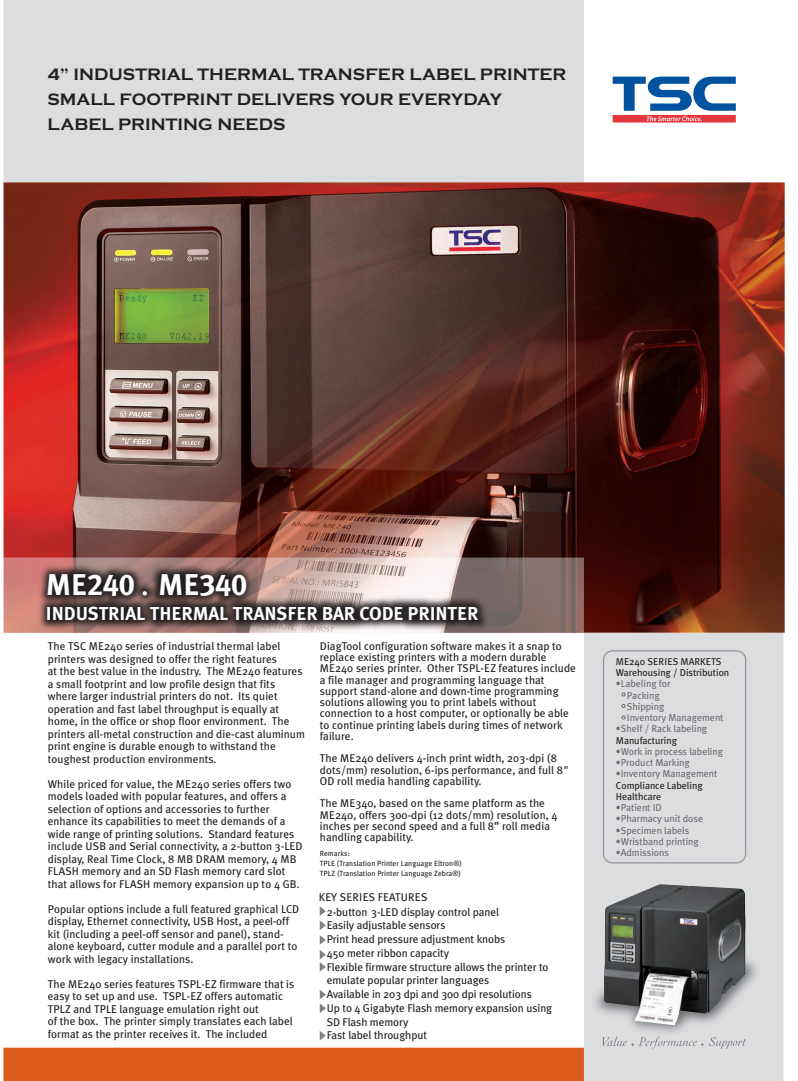
<style>
.page{position:relative;width:798px;height:1081px;background:#fff}
.page>*{position:absolute;margin:0;border:0;box-sizing:border-box;transform-origin:0 0}
.t1{font:30px "Meta Plus Bold Caps";letter-spacing:-.005em;color:#fff}
.t2{font:18.75px "Meta Plus Bold Caps";letter-spacing:-.005em;color:#fff}
.t3{font:700 17.12px/25px "Copperplate T";letter-spacing:.005em;color:#231f20}
.t4{font:11.25px/12.5px "Meta Plus";letter-spacing:.005em;color:#231f20}
.t5{font:10px/11.2px "Meta Plus";letter-spacing:-.005em;color:#6c6d70}
.t6{font:10px/11.2px "Meta Plus";letter-spacing:-.005em;color:#231f20}
.t7{font:7.5px/10px "Meta Plus";letter-spacing:.01em;color:#231f20}
.s1{font-family:"Li Gothic Med"}
</style>
<div class="page">
<div style="left:4px;top:0;width:579px;height:182px;background:#dcdddf"></div>
<div style="left:583px;top:632px;width:199px;height:449px;background:#dcdddf"></div>
<div style="left:3px;top:1047px;width:580px;height:34px;background:#db5c1c"></div>
<img style="left:4px;top:182px;width:780px;height:450px">
<svg style="left:524px;top:557px;width:59px;height:75px;background:#856d6a"></svg>
<svg style="left:612px;top:121px;width:123px;height:1px"></svg>
<svg style="left:612px;top:77px;width:123px;height:44px"></svg>
<img style="left:3px;top:524px;width:521px;height:109px">
<svg style="left:319px;top:906px;width:6px;height:65px"></svg>
<svg style="left:319px;top:990px;width:6px;height:23px"></svg>
<svg style="left:319px;top:1031px;width:6px;height:9px"></svg>
<img style="left:555px;top:920px;width:229px;height:152px">
<img style="left:603px;top:884px;width:142px;height:141px">
<svg style="left:603px;top:650px;width:143px;height:213px"></svg>
<h3 class="t3" style="left:47px;top:61px;width:520px">4” INDUSTRIAL THERMAL TRANSFER LABEL PRINTER<br>SMALL FOOTPRINT DELIVERS YOUR EVERYDAY<br>LABEL PRINTING NEEDS</h3>
<h1 class="t1" style="left:46px;top:567px;width:203px">ME240 <span class="s1">.</span> ME340</h1>
<h2 class="t2" style="left:46px;top:603px;width:434px">INDUSTRIAL THERMAL TRANSFER BAR CODE PRINTER</h2>
<p class="t4" style="left:48px;top:640px;width:258px">The TSC ME240 series of industrial thermal label printers was designed to offer the right features<br>at the best value in the industry. The ME240 features a small footprint and low profile design that fits where larger industrial printers do not. Its quiet operation and fast label throughput is equally at home, in the office or shop floor environment. The printers all-metal construction and die-cast aluminum print engine is durable enough to withstand the toughest production environments.</p>
<p class="t4" style="left:48px;top:777px;width:256px">While priced for value, the ME240 series offers two models loaded with popular features, and offers a selection of options and accessories to further enhance its capabilities to meet the demands of a wide range of printing solutions. Standard features include USB and Serial connectivity, a 2-button 3-LED display, Real Time Clock, 8 MB DRAM memory, 4 MB FLASH memory and an SD Flash memory card slot that allows for FLASH memory expansion up to 4 GB.</p>
<p class="t4" style="left:48px;top:902px;width:253px">Popular options include a full featured graphical LCD display, Ethernet connectivity, USB Host, a pee<span class="s1">l</span>-off kit (including a peel-off sensor and panel), stand&shy;alone keyboard, cutter module and a parallel port to work with legacy installations.</p>
<p class="t4" style="left:48px;top:977px;width:248px">The ME240 series features TSPL-EZ firmware that is easy to set up and use. TSPL-EZ offers automatic TPLZ and TPLE language emulation right out<br>of the box. The printer simply translates each label format as the printer receives it. The included</p>
<p class="t4" style="left:319px;top:640px;width:257px;line-height:11.2px">DiagTool configuration software makes it a snap to replace existing printers with a modern durable ME240 series printer. Other TSPL-EZ features include a file manager and programming language that support stand-alone and down-time programming solutions allowing you to print labels without connection to a host computer, or optionally be able to continue printing labels during times of network failure.</p>
<p class="t4" style="left:319px;top:753px;width:250px;line-height:11.2px">The ME240 delivers 4-inch print width, 203-dpi (8 dots/mm) resolution, 6-ips performance, and full 8"<br>OD roll media handling capability.</p>
<p class="t4" style="left:319px;top:798px;width:239px;line-height:11.2px">The ME340, based on the same platform as the ME240, offers 300-dpi (12 dots/mm) resolution, 4 inches per second speed and a full 8” roll media handling capability.</p>
<p class="t6" style="left:615px;top:655px;width:115px">ME240 SERIES MARKETS<br>Warehousing / Distribution</p>
<p class="t5" style="left:626px;top:678px;width:98px;text-indent:-11px">•Labeling for<br>Packing<br>Shipping<br>Inventory Management</p>
<p class="t5" style="left:615px;top:723px;width:93px">•Shelf / Rack labeling</p>
<p class="t6" style="left:615px;top:734px;width:62px">Manufacturing</p>
<p class="t5" style="left:615px;top:745px;width:108px">•Work in process labeling</p>
<p class="t5" style="left:615px;top:757px;width:75px">•Product Marking</p>
<p class="t5" style="left:615px;top:768px;width:103px">•Inventory Management</p>
<p class="t6" style="left:615px;top:779px;width:88px">Compliance Labeling<br>Healthcare</p>
<p class="t5" style="left:615px;top:802px;width:47px">•Patient ID</p>
<p class="t5" style="left:615px;top:813px;width:89px">•Pharmacy unit dose</p>
<p class="t5" style="left:615px;top:824px;width:75px">•Specimen labels</p>
<p class="t5" style="left:615px;top:835px;width:84px">•Wristband printing</p>
<p class="t7" style="left:319px;top:848px;width:32px">Remarks:</p>
<p class="t5" style="left:615px;top:847px;width:55px">•Admissions</p>
<p class="t7" style="left:319px;top:858px;width:143px">TPLE (Translation Printer Language Eltron®)<br>TPLZ (Translation Printer Language Zebra®)</p>
<p class="t4" style="left:326px;top:890px;width:227px;line-height:13.9px;text-indent:-8px">KEY SERIES FEATURES<br>2-button 3-LED display control panel<br>Easily adjustable sensors<br>Print head pressure adjustment knobs<br>450 meter ribbon capacity<br>Flexible firmware structure allows the printer to emulate popular printer languages<br>Available in 203 dpi and 300 dpi resolutions<br>Up to 4 Gigabyte Flash memory expansion using<br>SD Flash memory<br>Fast label throughput</p>
</div>
